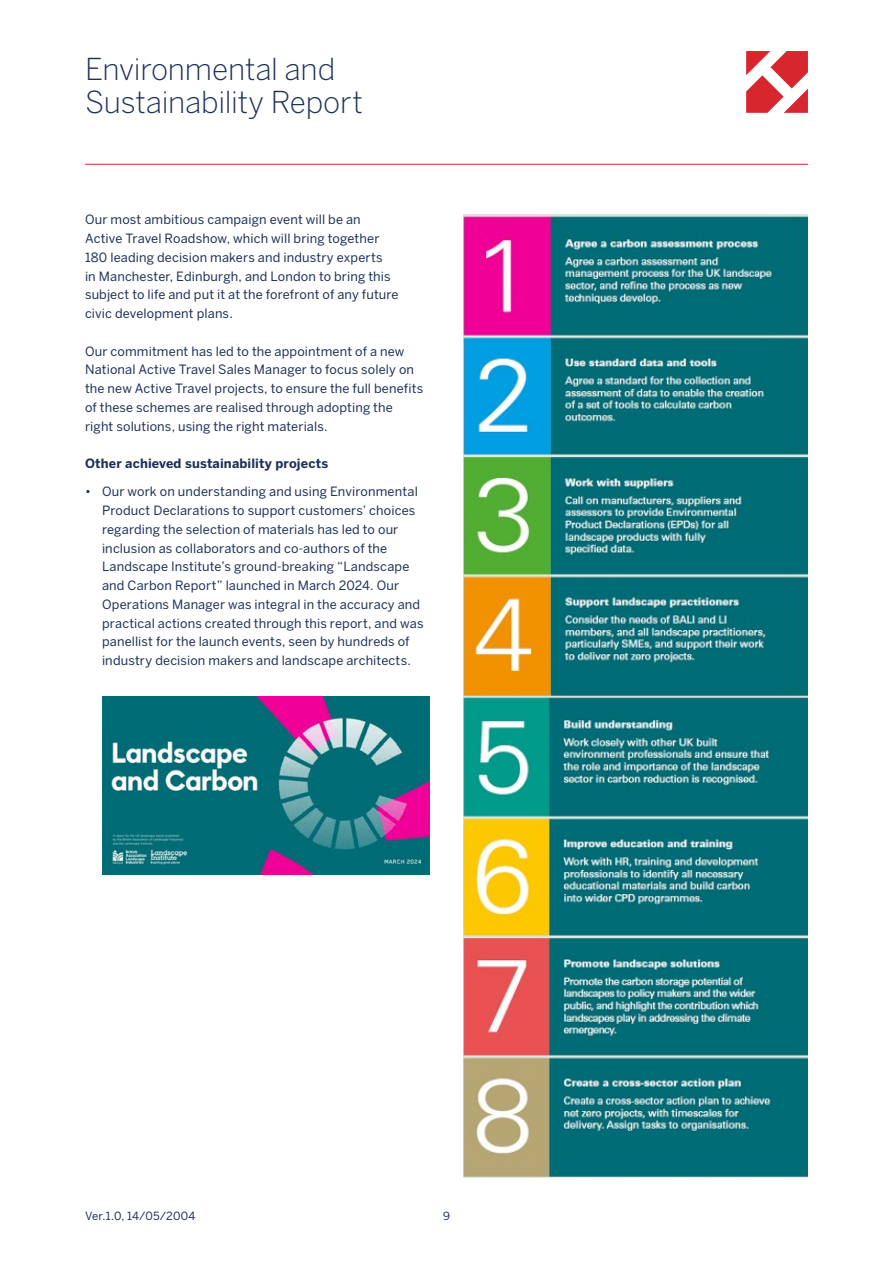
<style>
.page{position:relative;width:893px;height:1263px;background:#fff}
.page>*{position:absolute;margin:0;border:0;box-sizing:border-box;transform-origin:0 0}
.t1{font:300 30px/33px "Benton Sans";letter-spacing:-.01em;color:#1d3157}
.t2{font:12.75px/18.8px "Benton Sans";letter-spacing:.01em;color:#1d3157}
.t3{font:700 12.75px "Benton Sans";letter-spacing:.01em;color:#1d3157}
.t4{font:11.25px "Benton Sans";letter-spacing:.02em;color:#1d3157}
</style>
<div class="page">
<div style="left:798px;top:215px;width:10px;height:963px;background:#006c76"></div>
<div style="left:786px;top:215px;width:12px;height:963px;background:#006c76"></div>
<svg style="left:746px;top:51px;width:62px;height:62px"></svg>
<hr style="left:85px;top:164px;width:723px;height:1px;background:#d8262e">
<img style="left:102px;top:696px;width:327px;height:179px">
<img style="left:463px;top:215px;width:323px;height:963px">
<h1 class="t1" style="left:85px;top:52px;width:279px">Environmental and<br>Sustainability Report</h1>
<p class="t2" style="left:85px;top:210px;width:315px">Our most ambitious campaign event will be an Active Travel Roadshow, which will bring together 180 leading decision makers and industry experts<br>in Manchester, Edinburgh, and London to bring this subject to life and put it at the forefront of any future civic development plans.</p>
<p class="t2" style="left:85px;top:341px;width:340px">Our commitment has led to the appointment of a new National Active Travel Sales Manager to focus solely on the new Active Travel projects, to ensure the full benefits of these schemes are realised through adopting the right solutions, using the right materials.</p>
<p class="t3" style="left:85px;top:456px;width:245px">Other achieved sustainability projects</p>
<p class="t2" style="left:102px;top:482px;width:323px;text-indent:-17px">• Our work on understanding and using Environmental Product Declarations to support customers’ choices regarding the selection of materials has led to our inclusion as collaborators and co-authors of the Landscape Institute’s ground-breaking “Landscape and Carbon Report” launched in March 2024. Our Operations Manager was integral in the accuracy and practical actions created through this report, and was panellist for the launch events, seen by hundreds of industry decision makers and landscape architects.</p>
<p class="t4" style="left:85px;top:1210px;width:112px">Ver.1.0, 14/05/2004</p>
<p class="t4" style="left:443px;top:1210px;width:8px">9</p>
</div>
